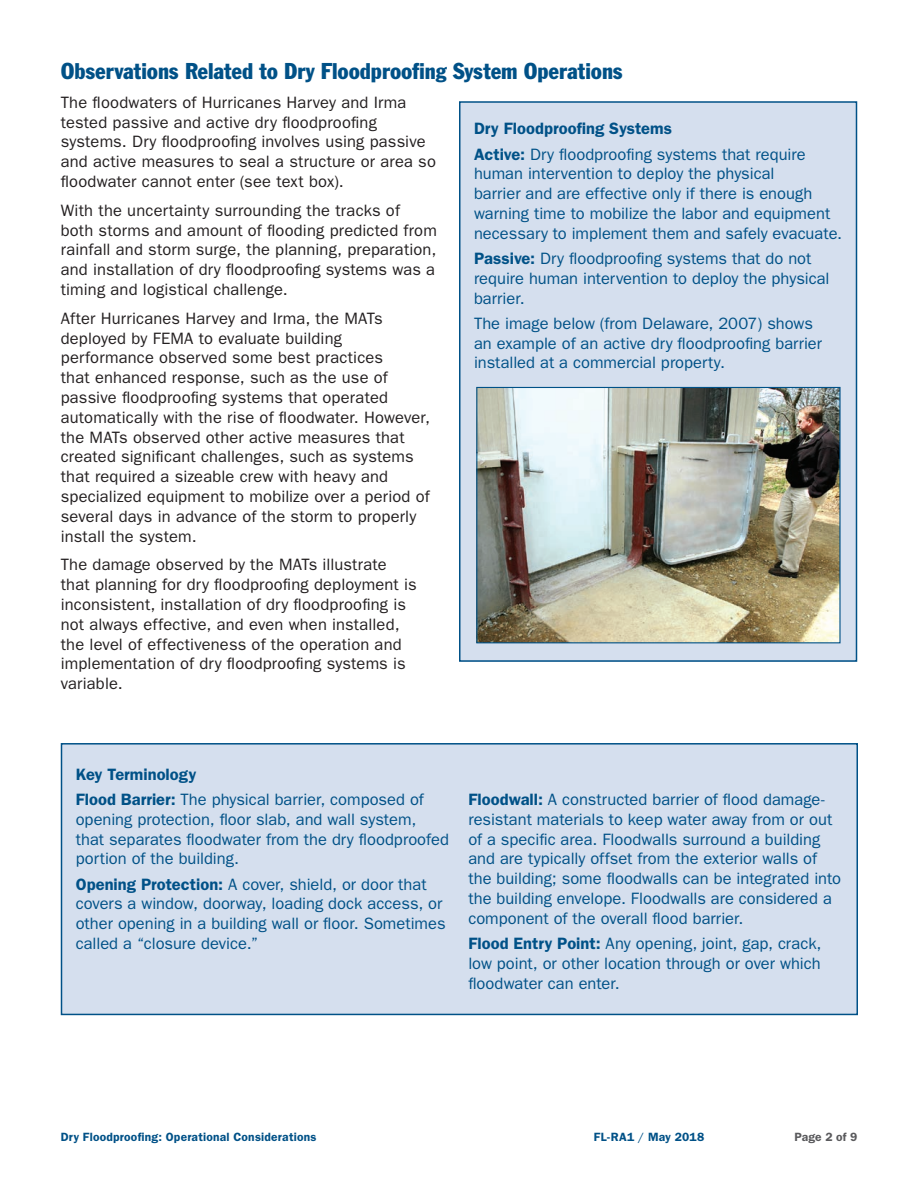
<style>
.page{position:relative;width:918px;height:1188px;background:#fff}
.page>*{position:absolute;margin:0;border:0;box-sizing:border-box;transform-origin:0 0}
.t1{font:condensed 22.5px "Franklin Gothic BT";letter-spacing:-.005em;color:#005187}
.t2{font:16.5px/19.8px "ITC Franklin Gothic Std";color:#005187}
.t3{font:16.5px/19.8px "ITC Franklin Gothic Std";letter-spacing:.01em;color:#231f20}
.t4{font:600 12px "ITC Franklin Gothic Std";letter-spacing:.02em;color:#005187}
.t5{font:600 12px "ITC Franklin Gothic Std";letter-spacing:.01em;color:#5a5a5d}
.s1{font-weight:600}
.s2{font-weight:400}
</style>
<div class="page">
<div style="left:62px;top:744px;width:795px;height:270px;background:#d5dfee"></div>
<div style="left:61px;top:743px;width:797px;height:272px;border:2px solid #005187"></div>
<div style="left:460px;top:102px;width:396px;height:559px;background:#d5dfee"></div>
<div style="left:459px;top:101px;width:398px;height:561px;border:2px solid #005187"></div>
<img style="left:478px;top:389px;width:361px;height:252px">
<div style="left:476px;top:387px;width:365px;height:256px;border:1px solid #005187"></div>
<h2 class="t1" style="left:61px;top:56px;width:564px">Observations Related to Dry Floodproofing System Operations</h2>
<p class="t3" style="left:61px;top:92px;width:377px">The floodwaters of Hurricanes Harvey and Irma tested passive and active dry floodproofing systems. Dry floodproofing involves using passive and active measures to seal a structure or area so floodwater cannot enter (see text box).</p>
<p class="t3" style="left:61px;top:200px;width:378px">With the uncertainty surrounding the tracks of<br>both storms and amount of flooding predicted from rainfall and storm surge, the planning, preparation, and installation of dry floodproofing systems was a timing and logistical challenge.</p>
<p class="t3" style="left:61px;top:308px;width:371px">After Hurricanes Harvey and Irma, the MATs deployed by FEMA to evaluate building performance observed some best practices<br>that enhanced response, such as the use of passive floodproofing systems that operated automatically with the rise of floodwater. However, the MATs observed other active measures that created significant challenges, such as systems that required a sizeable crew with heavy and specialized equipment to mobilize over a period of several days in advance of the storm to properly install the system.</p>
<p class="t3" style="left:61px;top:555px;width:357px">The damage observed by the MATs illustrate that planning for dry floodproofing deployment is inconsistent, installation of dry floodproofing is not always effective, and even when installed, the level of effectiveness of the operation and implementation of dry floodproofing systems is variable.</p>
<p class="t2" style="left:474px;top:116px;width:333px;line-height:25.2px"><span class="s1">Dry Floodproofing Systems<br>Active:</span> Dry floodproofing systems that require</p>
<p class="t2" style="left:474px;top:164px;width:370px">human intervention to deploy the physical<br>barrier and are effective only if there is enough warning time to mobilize the labor and equipment necessary to implement them and safely evacuate.</p>
<p class="t2" style="left:474px;top:249px;width:357px"><span class="s1">Passive:</span> Dry floodproofing systems that do not require human intervention to deploy the physical barrier.</p>
<p class="t2" style="left:474px;top:313px;width:350px">The image below (from Delaware, 2007) shows an example of an active dry floodproofing barrier installed at a commercial property.</p>
<p class="t2" style="left:76px;top:762px;width:350px;line-height:25.2px"><span class="s1">Key Terminology<br>Flood Barrier:</span> The physical barrier, composed of</p>
<p class="t2" style="left:468px;top:790px;width:358px"><span class="s1">Floodwall:</span> A constructed barrier of flood damage-</p>
<p class="t2" style="left:76px;top:809px;width:758px;text-indent:393px">resistant materials to keep water away from or out that separates floodwater from the dry floodproofed of a specific area. Floodwalls surround a building portion of the building.</p>
<p class="t2" style="left:76px;top:809px;width:342px">opening protection, floor slab, and wall system,</p>
<p class="t2" style="left:468px;top:849px;width:350px">and are typically offset from the exterior walls of</p>
<p class="t2" style="left:76px;top:874px;width:353px"><span class="s1">Opening Protection:</span> A cover, shield, or door that</p>
<p class="t2" style="left:468px;top:869px;width:374px">the building; some floodwalls can be integrated into the building envelope. Floodwalls are considered a</p>
<p class="t2" style="left:76px;top:894px;width:368px">covers a window, doorway, loading dock access, or</p>
<p class="t2" style="left:468px;top:908px;width:277px">component of the overall flood barrier.</p>
<p class="t2" style="left:76px;top:914px;width:371px">other opening in a building wall or floor. Sometimes called a “closure device.”</p>
<p class="t2" style="left:468px;top:934px;width:355px;text-align:justify"><span class="s1">Flood Entry Point:</span> Any opening, joint, gap, crack, low point, or other location through or over which floodwater can enter.</p>
<p class="t4" style="left:61px;top:1130px;width:257px">Dry Floodproofing: Operational Considerations</p>
<p class="t4" style="left:594px;top:1130px;width:112px">FL-RA1 <span class="s2">/</span> May 2018</p>
<p class="t5" style="left:794px;top:1130px;width:64px">Page 2 of 9</p>
</div>
